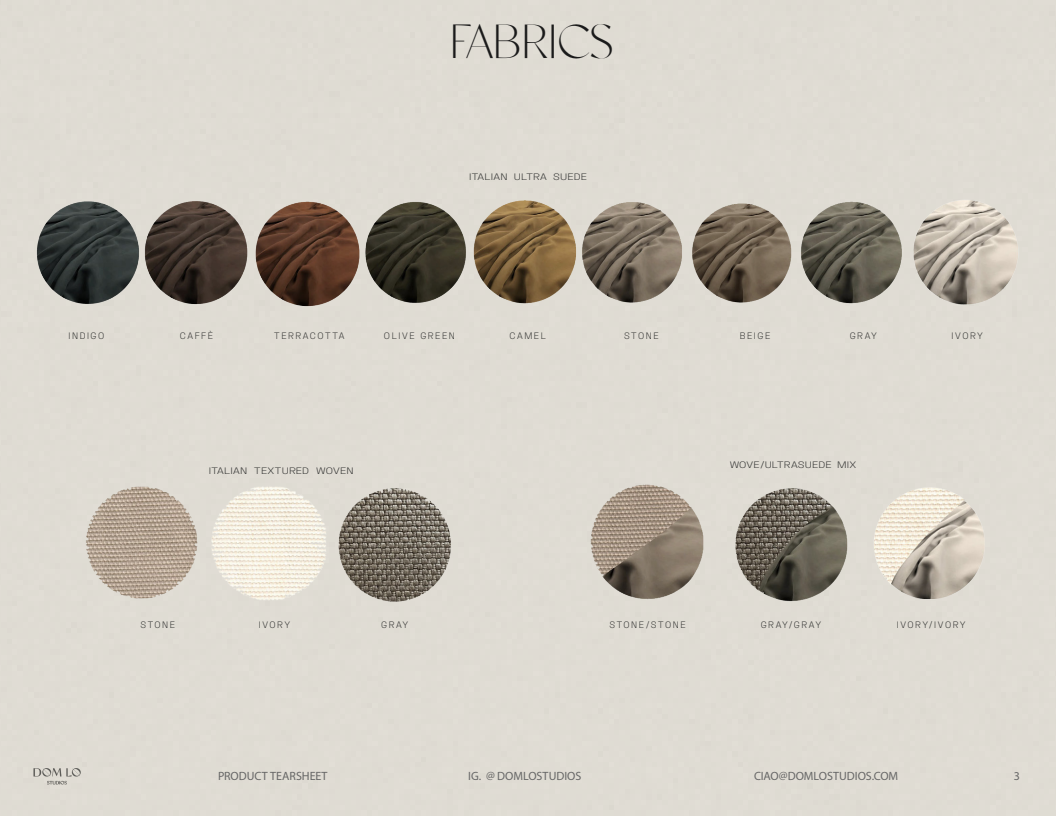
<style>
.page{position:relative;width:1056px;height:816px;background:#fff}
.page>*{position:absolute;margin:0;border:0;box-sizing:border-box;transform-origin:0 0}
.Caption_Right{font:48px "Classico";letter-spacing:-.025em;color:#1a1a1a}
.t1{font:12px "Myriad Pro";letter-spacing:-.005em;color:#676767}
.t2{font:12px "Myriad Pro";color:#666}
.t3{font:300 9.4px "Space Grotesk";letter-spacing:.155em;color:#292a29}
.t4{font:300 9.4px "Space Grotesk";letter-spacing:.025em;color:#292a29;scale:1.18 1}
.t5{font:300 9.4px "Space Grotesk";letter-spacing:.01em;color:#292a29;scale:1.18 1}
.t6{font:300 9.4px "Space Grotesk";letter-spacing:.015em;color:#292a29;scale:1.18 1}
</style>
<div class="page">
<img style="left:19px;top:767px;width:70px;height:27px">
<img style="left:17px;top:195px;width:1022px;height:111px">
<img style="left:75px;top:482px;width:912px;height:122px">
<p class="Caption_Right" style="left:449px;top:14px;width:166px">FABRICS</p>
<h1 class="t6" style="left:469px;top:171px;width:101px">ITALIAN ULTRA SUEDE</h1>
<p class="t3" style="left:69px;top:329px;width:37px">INDIGO</p>
<p class="t3" style="left:180px;top:329px;width:35px">CAFFÈ</p>
<p class="t3" style="left:274px;top:329px;width:72px">TERRACOTTA</p>
<p class="t3" style="left:384px;top:329px;width:72px">OLIVE GREEN</p>
<p class="t3" style="left:510px;top:329px;width:38px">CAMEL</p>
<p class="t3" style="left:624px;top:329px;width:36px">STONE</p>
<p class="t3" style="left:740px;top:329px;width:32px">BEIGE</p>
<p class="t3" style="left:850px;top:329px;width:29px">GRAY</p>
<h1 class="t4" style="left:209px;top:465px;width:124px">ITALIAN TEXTURED WOVEN</h1>
<h1 class="t5" style="left:730px;top:459px;width:109px">WOVE/ULTRASUEDE MIX</h1>
<p class="t3" style="left:952px;top:329px;width:33px">IVORY</p>
<p class="t3" style="left:140px;top:619px;width:36px">STONE</p>
<p class="t3" style="left:259px;top:619px;width:33px">IVORY</p>
<p class="t3" style="left:381px;top:619px;width:29px">GRAY</p>
<p class="t3" style="left:609px;top:619px;width:78px">STONE/STONE</p>
<p class="t3" style="left:761px;top:619px;width:62px">GRAY/GRAY</p>
<p class="t3" style="left:897px;top:619px;width:70px">IVORY/IVORY</p>
<p class="t2" style="left:218px;top:769px;width:111px">PRODUCT TEARSHEET</p>
<p class="t1" style="left:468px;top:769px;width:115px">IG. @ DOMLOSTUDIOS</p>
<p class="t1" style="left:754px;top:769px;width:146px">CIAO@DOMLOSTUDIOS.COM</p>
<p class="t1" style="left:1014px;top:769px;width:8px">3</p>
</div>
